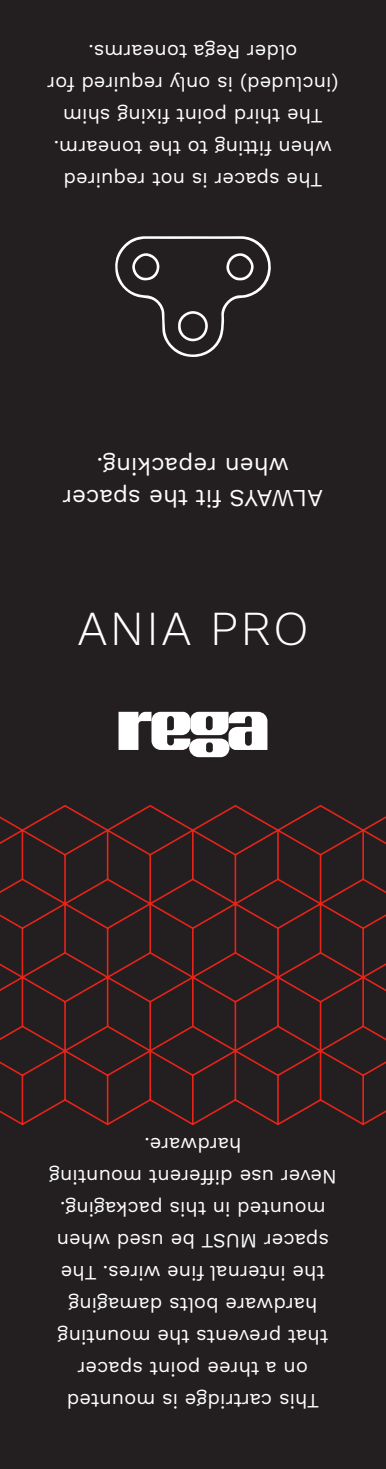
<style>
.page{position:relative;width:386px;height:1469px;background:#fff}
.page>*{position:absolute;margin:0;border:0;box-sizing:border-box;transform-origin:0 0}
.t1{font:300 48px "Work Sans";letter-spacing:.05em;color:#fff}
.t2{font:24px/32px "Work Sans";color:#fff;text-align:center}
.t3{font:20px/32px "Work Sans";color:#fff;text-align:center}
</style>
<div class="page">
<div style="left:0;top:0;width:386px;height:1468px;background:#231f20"></div>
<svg style="left:115px;top:236px;width:156px;height:121px"></svg>
<svg style="left:0;top:805px;width:386px;height:321px"></svg>
<svg style="left:118px;top:711px;width:149px;height:46px"></svg>
<p class="t3" style="left:338px;top:195px;width:293px;rotate:-180deg">The spacer is not required when fitting to the tonearm.<br>The third point fixing shim (included) is only required for older Rega tonearms.</p>
<p class="t2" style="left:323px;top:513px;width:262px;rotate:-180deg">ALWAYS fit the spacer when repacking.</p>
<h1 class="t1" style="left:77px;top:600px;width:232px">ANIA PRO</h1>
<p class="t3" style="left:336px;top:1416px;width:289px;rotate:-180deg">This cartridge is mounted<br>on a three point spacer<br>that prevents the mounting hardware bolts damaging<br>the internal fine wires. The spacer MUST be used when mounted in this packaging.<br>Never use different mounting hardware.</p>
</div>
